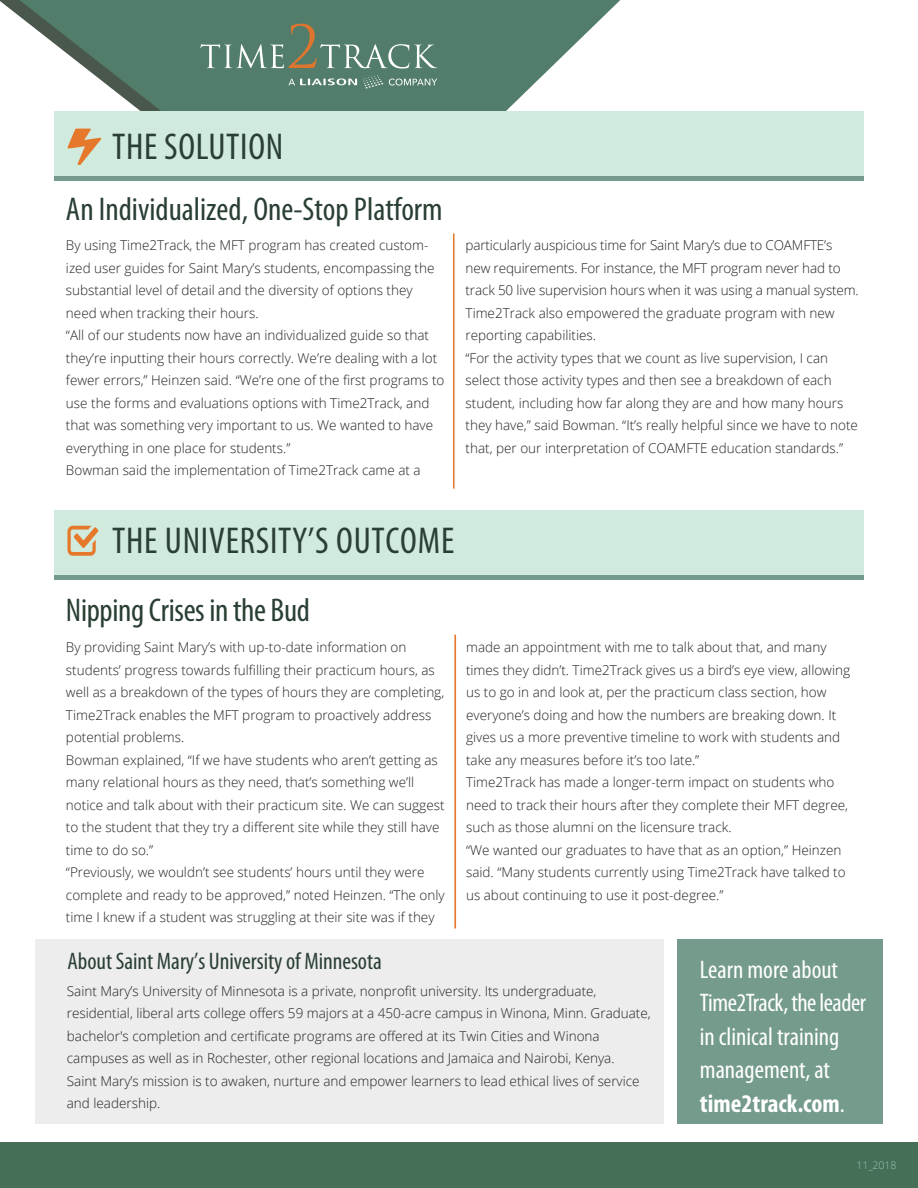
<style>
.page{position:relative;width:918px;height:1188px;background:#fff}
.page>*{position:absolute;margin:0;border:0;box-sizing:border-box;transform-origin:0 0}
.t1{font:condensed 37.5px "Myriad Pro";letter-spacing:.02em;color:#2a3f33}
.t2{font:condensed 33px "Myriad Pro";color:#2a3f33}
.t3{font:condensed 25.5px/33.6px "Myriad Pro";color:#fff}
.t4{font:condensed 24px "Myriad Pro";color:#2a3f33}
.t5{font:300 13.5px/22.5px "Open Sans";color:#231f20}
.t6{font:300 10.5px "Open Sans";color:#99c6b6}
.s1{font-weight:700}
</style>
<div class="page">
<svg style="left:19px;top:0;width:601px;height:111px;fill:#527d6b"></svg>
<div style="left:54px;top:175px;width:810px;height:6px;background:#749b8b"></div>
<div style="left:54px;top:111px;width:810px;height:64px;background:#d0eadd"></div>
<div style="left:0;top:1143px;width:918px;height:45px;background:#456f57"></div>
<div style="left:36px;top:939px;width:628px;height:184px;background:#ededee"></div>
<div style="left:677px;top:939px;width:205px;height:184px;background:#749b8b"></div>
<svg style="left:200px;top:24px;width:237px;height:45px;background:#668977"></svg>
<svg style="left:389px;top:79px;width:48px;height:7px"></svg>
<svg style="left:363px;top:75px;width:20px;height:14px"></svg>
<svg style="left:288px;top:78px;width:69px;height:7px"></svg>
<svg style="left:68px;top:129px;width:33px;height:36px"></svg>
<hr style="left:454px;top:635px;width:2px;height:293px;background:#e5782b">
<hr style="left:453px;top:233px;width:2px;height:256px;background:#e5782b">
<div style="left:54px;top:574px;width:810px;height:6px;background:#749b8b"></div>
<div style="left:54px;top:510px;width:810px;height:64px;background:#d0eadd"></div>
<svg style="left:67px;top:526px;width:31px;height:30px"></svg>
<h1 class="t1" style="left:112px;top:123px;width:173px">THE SOLUTION</h1>
<h2 class="t2" style="left:66px;top:189px;width:378px">An Individualized, One-Stop Platform</h2>
<p class="t5" style="left:66px;top:234px;width:380px">By using Time2Track, the MFT program has created custom&shy;ized user guides for Saint Mary’s students, encompassing the substantial level of detail and the diversity of options they need when tracking their hours.<br>“All of our students now have an individualized guide so that they’re inputting their hours correctly. We’re dealing with a lot fewer errors,” Heinzen said. “We’re one of the first programs to use the forms and evaluations options with Time2Track, and that was something very important to us. We wanted to have everything in one place for students.”<br>Bowman said the implementation of Time2Track came at a</p>
<p class="t5" style="left:466px;top:234px;width:395px">particularly auspicious time for Saint Mary’s due to COAMFTE’s new requirements. For instance, the MFT program never had to track 50 live supervision hours when it was using a manual system.<br>Time2Track also empowered the graduate program with new reporting capabilities.<br>“For the activity types that we count as live supervision, I can select those activity types and then see a breakdown of each student, including how far along they are and how many hours they have,” said Bowman. “It’s really helpful since we have to note that, per our interpretation of COAMFTE education standards.”</p>
<h1 class="t1" style="left:112px;top:518px;width:344px">THE UNIVERSITY’S OUTCOME</h1>
<h2 class="t2" style="left:66px;top:590px;width:246px">Nipping Crises in the Bud</h2>
<p class="t5" style="left:66px;top:636px;width:380px">By providing Saint Mary’s with up-to-date information on students’ progress towards fulfilling their practicum hours, as well as a breakdown of the types of hours they are completing, Time2Track enables the MFT program to proactively address potential problems.<br>Bowman explained, “If we have students who aren’t getting as many relational hours as they need, that’s something we’ll notice and talk about with their practicum site. We can suggest to the student that they try a different site while they still have time to do so.”<br>“Previously, we wouldn’t see students’ hours until they were complete and ready to be approved,” noted Heinzen. “The only time I knew if a student was struggling at their site was if they</p>
<p class="t5" style="left:466px;top:636px;width:386px">made an appointment with me to talk about that, and many times they didn’t. Time2Track gives us a bird’s eye view, allowing us to go in and look at, per the practicum class section, how everyone’s doing and how the numbers are breaking down. It gives us a more preventive timeline to work with students and take any measures before it’s too late.”<br>Time2Track has made a longer-term impact on students who need to track their hours after they complete their MFT degree, such as those alumni on the licensure track.<br>“We wanted our graduates to have that as an option,” Heinzen said. “Many students currently using Time2Track have talked to us about continuing to use it post-degree.”</p>
<h3 class="t4" style="left:68px;top:947px;width:316px">About Saint Mary’s University of Minnesota</h3>
<p class="t5" style="left:67px;top:979px;width:585px">Saint Mary’s University of Minnesota is a private, nonprofit university. Its undergraduate, residential, liberal arts college offers 59 majors at a 450-acre campus in Winona, Minn. Graduate, bachelor's completion and certificate programs are offered at its Twin Cities and Winona campuses as well as in Rochester, other regional locations and Jamaica and Nairobi, Kenya.<br>Saint Mary’s mission is to awaken, nurture and empower learners to lead ethical lives of service and leadership.</p>
<h3 class="t3" style="left:700px;top:952px;width:168px">Learn more about<br>Time2Track, the leader in clinical training management, at <span class="s1">time2track.com</span>.</h3>
<p class="t6" style="left:856px;top:1158px;width:42px">11_2018</p>
</div>
